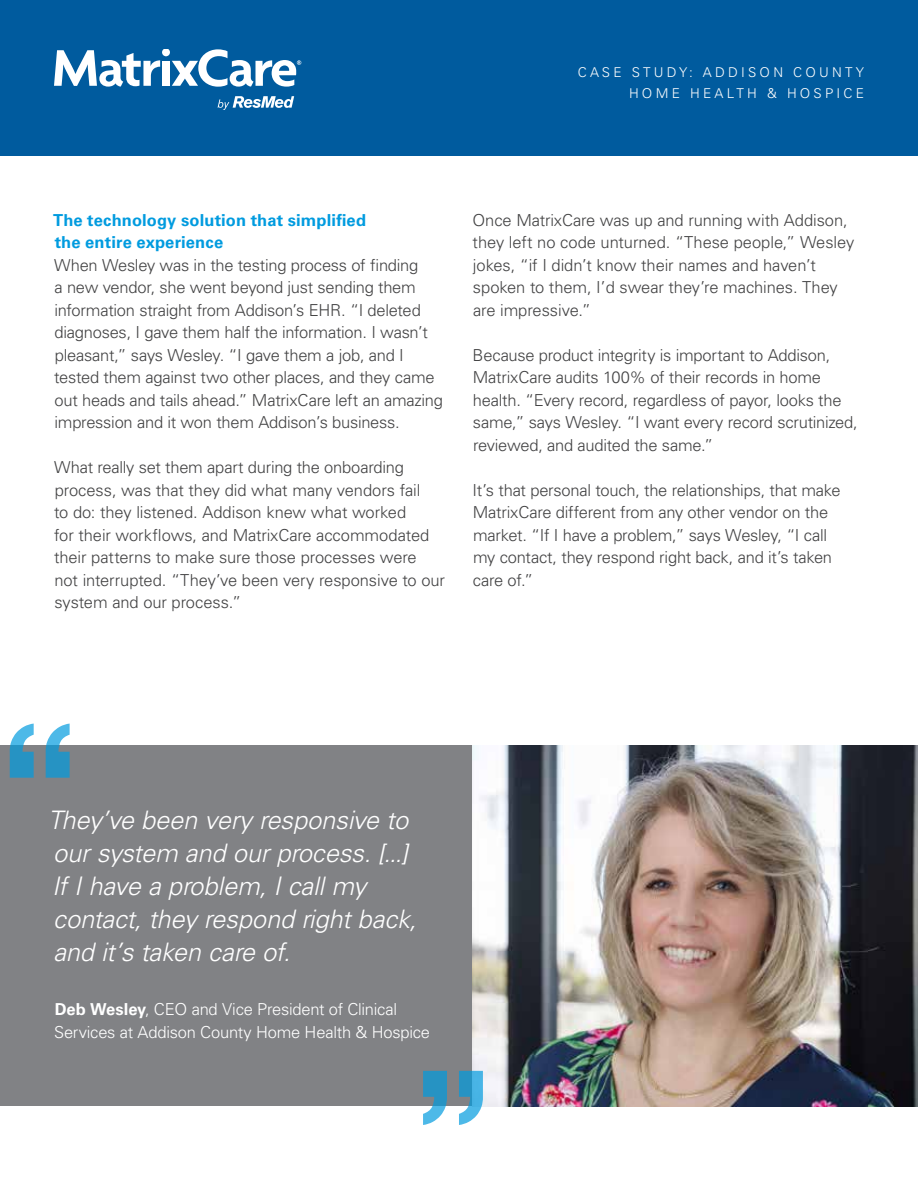
<style>
.page{position:relative;width:918px;height:1188px;background:#fff}
.page>*{position:absolute;margin:0;border:0;box-sizing:border-box;transform-origin:0 0}
.t1{font:italic 300 25.5px/33px "Univers LT Std";letter-spacing:-.01em;color:#fff}
.t2{font:300 16.5px/22.5px "Univers LT Std";letter-spacing:-.015em;color:#424243}
.t3{font:300 16.5px/22.5px "Univers LT Std";letter-spacing:-.015em;color:#fff}
.t4{font:700 16.5px/22.5px "Univers LT Std";letter-spacing:.01em;color:#009bdf}
.t5{font:300 13.5px/21px "Univers LT Std";letter-spacing:.24em;color:#fff;text-align:right}
.s1{font-weight:700}
</style>
<div class="page">
<div style="left:0;top:0;width:918px;height:156px;background:#005b9e"></div>
<div style="left:0;top:745px;width:918px;height:361px;background:#818285"></div>
<img style="left:472px;top:745px;width:446px;height:361px">
<svg style="left:10px;top:724px;width:60px;height:54px"></svg>
<svg style="left:423px;top:1071px;width:60px;height:54px"></svg>
<svg style="left:54px;top:50px;width:247px;height:37px"></svg>
<svg style="left:218px;top:96px;width:76px;height:13px"></svg>
<p class="t5" style="left:578px;top:61px;width:288px">CASE STUDY: ADDISON COUNTY<br>HOME HEALTH &amp; HOSPICE</p>
<p class="t4" style="left:53px;top:209px;width:315px">The technology solution that simplified the entire experience</p>
<p class="t2" style="left:54px;top:254px;width:390px">When Wesley was in the testing process of finding<br>a new vendor, she went beyond just sending them information straight from Addison’s EHR. “I deleted diagnoses, I gave them half the information. I wasn’t pleasant,” says Wesley. “I gave them a job, and I tested them against two other places, and they came out heads and tails ahead.” MatrixCare left an amazing impression and it won them Addison’s business.</p>
<p class="t2" style="left:54px;top:456px;width:392px">What really set them apart during the onboarding process, was that they did what many vendors fail<br>to do: they listened. Addison knew what worked<br>for their workflows, and MatrixCare accommodated their patterns to make sure those processes were<br>not interrupted. “They’ve been very responsive to our system and our process.”</p>
<p class="t2" style="left:472px;top:209px;width:383px">Once MatrixCare was up and running with Addison, they left no code unturned. “These people,” Wesley jokes, “if I didn’t know their names and haven’t spoken to them, I’d swear they’re machines. They are impressive.”</p>
<p class="t2" style="left:473px;top:344px;width:387px">Because product integrity is important to Addison, MatrixCare audits 100% of their records in home health. “Every record, regardless of payor, looks the same,” says Wesley. “I want every record scrutinized, reviewed, and audited the same.”</p>
<p class="t2" style="left:473px;top:479px;width:370px">It’s that personal touch, the relationships, that make MatrixCare different from any other vendor on the market. “If I have a problem,” says Wesley, “I call my contact, they respond right back, and it’s taken care of.”</p>
<h1 class="t1" style="left:48px;top:804px;width:370px">They’ve been very responsive to our system and our process. [...]<br>If I have a problem, I call my contact, they respond right back, and it’s taken care of.</h1>
<p class="t3" style="left:54px;top:998px;width:378px"><span class="s1">Deb Wesley</span>, CEO and Vice President of Clinical<br>Services at Addison County Home Health &amp; Hospice</p>
</div>
